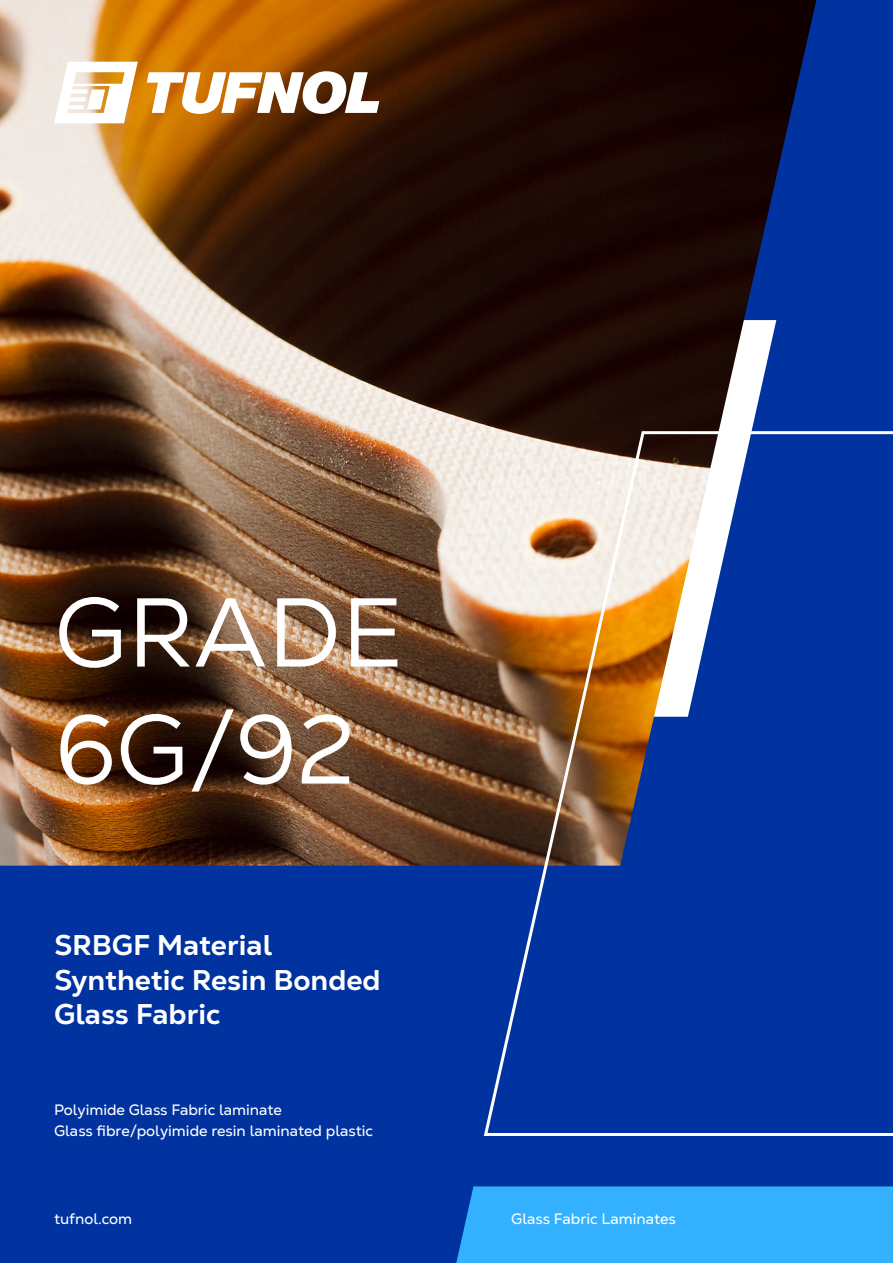
<style>
.page{position:relative;width:893px;height:1263px;background:#0033a0}
.page>*{position:absolute;margin:0;border:0;box-sizing:border-box;transform-origin:0 0}
.t1{font:97.5px "Nexa Text";color:#fff}
.t2{font:800 28.5px/34.2px "Nexa Text";color:#fff}
.t3{font:15px "Nexa Text";color:#fff}
</style>
<div class="page">
<img style="left:0;top:0;width:816px;height:866px">
<svg style="left:147px;top:71px;width:232px;height:43px;background:#d2b698"></svg>
<svg style="left:54px;top:62px;width:84px;height:61px;background:#f4e3cb"></svg>
<div style="left:456px;top:1186px;width:437px;height:77px;background:#33b1ff"></div>
<svg style="left:482px;top:430px;width:411px;height:706px"></svg>
<p class="t1" style="left:54px;top:573px;width:351px">GRADE</p>
<p class="t1" style="left:54px;top:690px;width:302px">6G/92</p>
<p class="t2" style="left:54px;top:928px;width:220px">SRBGF Material</p>
<p class="t2" style="left:54px;top:962px;width:328px">Synthetic Resin Bonded<br>Glass Fabric</p>
<p class="t3" style="left:54px;top:1100px;width:229px">Polyimide Glass Fabric laminate</p>
<p class="t3" style="left:54px;top:1121px;width:321px">Glass fibre/polyimide resin laminated plastic</p>
<p class="t3" style="left:54px;top:1209px;width:80px">tufnol.com</p>
<p class="t3" style="left:511px;top:1209px;width:166px">Glass Fabric Laminates</p>
</div>
